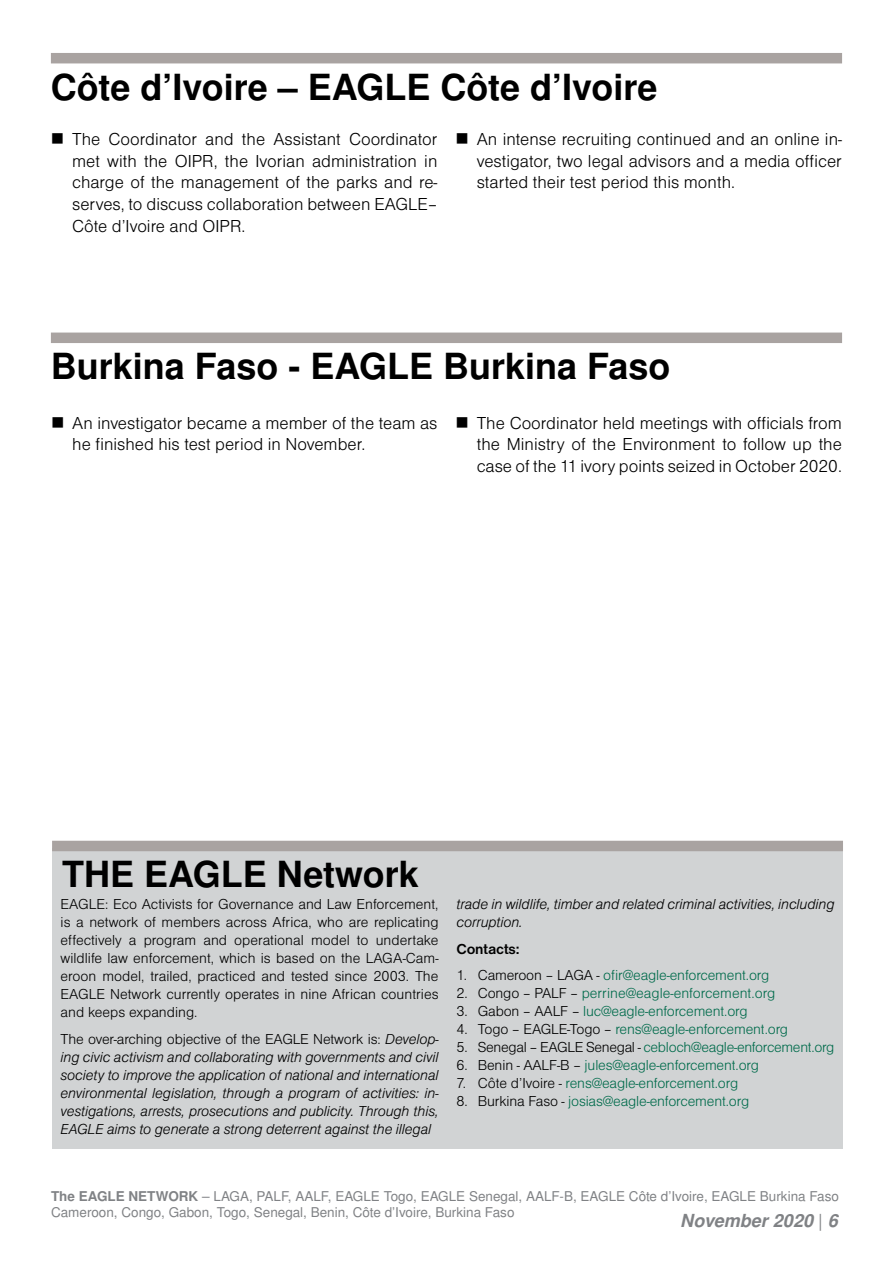
<style>
.page{position:relative;width:893px;height:1263px;background:#fff}
.page>*{position:absolute;margin:0;border:0;box-sizing:border-box;transform-origin:0 0}
.t1{font:700 36px "Nimbus Sans LOT";color:#000}
.t2{font:18px/21.6px "Nimbus Sans DOT Ligh";color:#000;text-align:justify}
.t3{font:italic 700 18px "Nimbus Sans LOT";color:#808285}
.t4{font:15px/18px "Nimbus Sans DOT Ligh";letter-spacing:-.005em;color:#000;text-align:justify}
.t5{font:15px/18px "Nimbus Sans DOT Ligh Ital";letter-spacing:-.01em;color:#000}
.t6{font:15px "Nimbus Sans DOT Ligh";letter-spacing:-.01em;color:#006b4b}
.t7{font:700 15px "Nimbus Sans DOT";letter-spacing:-.01em;color:#000}
.t8{font:13.5px/16.2px "Nimbus Sans LOT";color:#808285}
.s1{font-family:"Nimbus Sans DOT Ligh Ital"}
.s2{color:#000}
.s3{font-weight:700}
.s4{font-weight:400;font-style:normal}
</style>
<div class="page">
<div style="left:51px;top:53px;width:791px;height:10px;background:#a9a3a1"></div>
<div style="left:51px;top:333px;width:791px;height:10px;background:#a9a3a1"></div>
<div style="left:52px;top:848px;width:791px;height:301px;background:#d1d3d4"></div>
<div style="left:52px;top:841px;width:791px;height:10px;background:#a9a3a1"></div>
<h1 class="t1" style="left:51px;top:65px;width:608px">Côte d’Ivoire – EAGLE Côte d’Ivoire</h1>
<p class="t2" style="left:72px;top:129px;width:367px">The Coordinator and the Assistant Coordinator met with the OIPR, the Ivorian administration in charge of the management of the parks and re&shy;serves, to discuss collaboration between EAGLE– Côte d’Ivoire and OIPR.</p>
<p class="t2" style="left:477px;top:129px;width:367px">An intense recruiting continued and an online in&shy;vestigator, two legal advisors and a media officer started their test period this month.</p>
<h1 class="t1" style="left:51px;top:345px;width:621px">Burkina Faso - EAGLE Burkina Faso</h1>
<p class="t2" style="left:72px;top:412px;width:367px">An investigator became a member of the team as he finished his test period in November.</p>
<p class="t2" style="left:477px;top:412px;width:367px">The Coordinator held meetings with officials from the Ministry of the Environment to follow up the case of the 11 ivory points seized in October 2020.</p>
<h1 class="t1" style="left:62px;top:853px;width:358px">THE EAGLE Network</h1>
<p class="t4" style="left:61px;top:896px;width:379px">EAGLE: Eco Activists for Governance and Law Enforcement, is a network of members across Africa, who are replicating effectively a program and operational model to undertake wildlife law enforcement, which is based on the LAGA-Cam&shy;eroon model, trailed, practiced and tested since 2003. The EAGLE Network currently operates in nine African countries and keeps expanding.</p>
<p class="t4" style="left:61px;top:1030px;width:380px">The over-arching objective of the EAGLE Network is: <span class="s1">Develop-</span></p>
<p class="t5" style="left:61px;top:1048px;width:380px;text-align:justify">ing civic activism and collaborating with governments and civil society to improve the application of national and international environmental legislation, through a program of activities: in&shy;vestigations, arrests, prosecutions and publicity. Through this, EAGLE aims to generate a strong deterrent against the illegal</p>
<p class="t5" style="left:457px;top:896px;width:379px">trade in wildlife, timber and related criminal activities, including corruption.</p>
<p class="t7" style="left:457px;top:940px;width:64px">Contacts:</p>
<p class="t6" style="left:457px;top:967px;width:314px"><span class="s2">1. Cameroon – LAGA -</span> ofir@eagle-enforcement.org</p>
<p class="t6" style="left:457px;top:985px;width:320px"><span class="s2">2. Congo – PALF –</span> perrine@eagle-enforcement.org</p>
<p class="t6" style="left:457px;top:1003px;width:293px"><span class="s2">3. Gabon – AALF –</span> luc@eagle-enforcement.org</p>
<p class="t6" style="left:457px;top:1021px;width:333px"><span class="s2">4. Togo – EAGLE-Togo –</span> rens@eagle-enforcement.org</p>
<p class="t6" style="left:457px;top:1039px;width:379px"><span class="s2">5. Senegal – EAGLE Senegal -</span> cebloch@eagle-enforcement.org</p>
<p class="t6" style="left:457px;top:1057px;width:304px"><span class="s2">6. Benin - AALF-B –</span> jules@eagle-enforcement.org</p>
<p class="t6" style="left:457px;top:1075px;width:283px"><span class="s2">7. Côte d’Ivoire -</span> rens@eagle-enforcement.org</p>
<p class="t6" style="left:457px;top:1093px;width:294px"><span class="s2">8. Burkina Faso -</span> josias@eagle-enforcement.org</p>
<p class="t8" style="left:51px;top:1189px;width:789px"><span class="s3">The EAGLE NETWORK</span> – LAGA, PALF, AALF, EAGLE Togo, EAGLE Senegal, AALF-B, EAGLE Côte d’Ivoire, EAGLE Burkina Faso<br>Cameroon, Congo, Gabon, Togo, Senegal, Benin, Côte d’Ivoire, Burkina Faso</p>
<p class="t3" style="left:680px;top:1210px;width:159px">November 2020 <span class="s4">|</span> 6</p>
</div>
